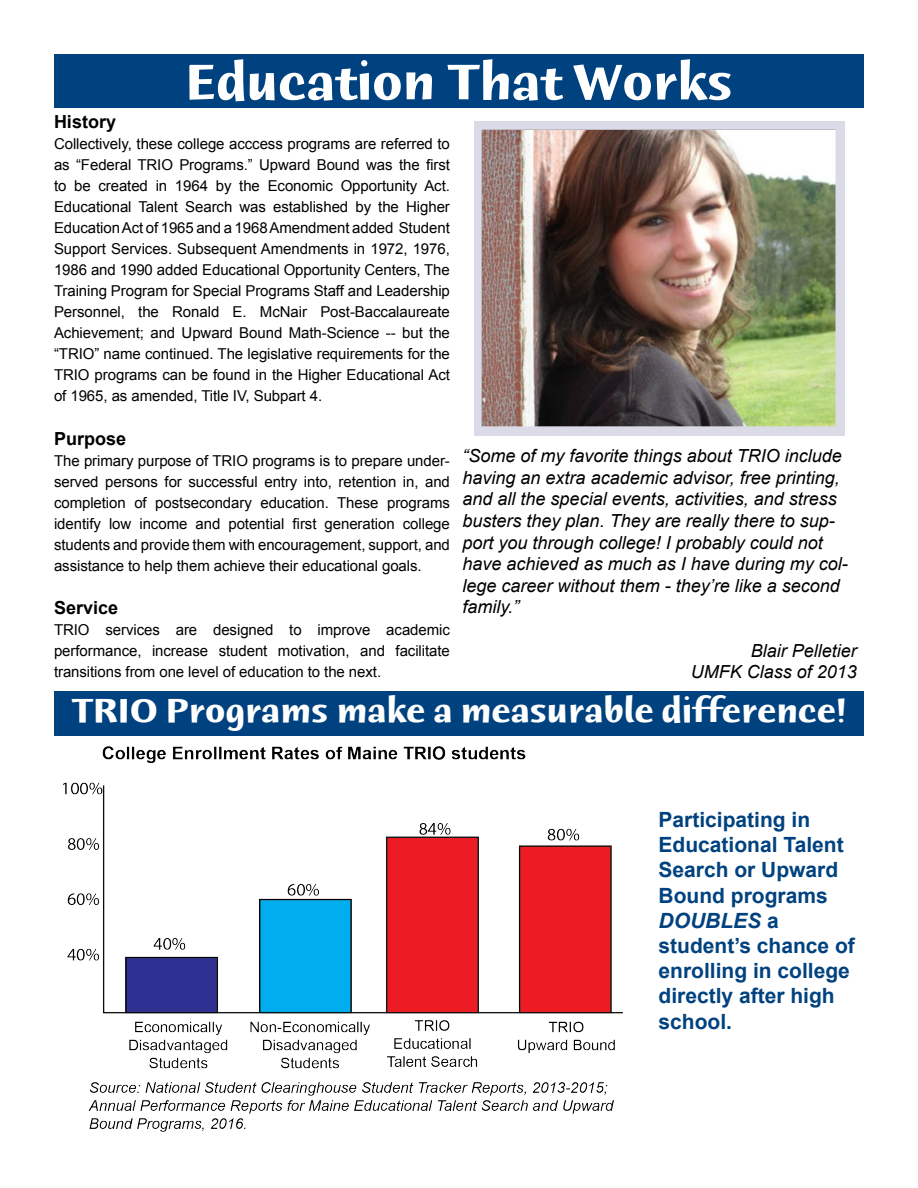
<style>
.page{position:relative;width:918px;height:1188px;background:#fff}
.page>*{position:absolute;margin:0;border:0;box-sizing:border-box;transform-origin:0 0}
.t1{font:54px "Humana Sans ITCTT Bold";color:#fff}
.t2{font:36px "Humana Sans ITCTT Bold";color:#fff}
.t3{font:700 21px/25.2px "Arial";color:#00427f}
.t4{font:italic 18px/21.6px "Arial";color:#000}
.t5{font:700 18px "Arial";color:#000}
.t6{font:15px/21px "Arial";letter-spacing:-.005em;color:#000;text-align:justify}
.s1{font-style:italic}
</style>
<div class="page">
<div style="left:474px;top:121px;width:371px;height:315px;background:#dbdae7"></div>
<img style="left:482px;top:130px;width:353px;height:296px">
<div style="left:54px;top:54px;width:810px;height:54px;background:#00427f"></div>
<img style="left:63px;top:746px;width:559px;height:386px">
<div style="left:54px;top:692px;width:810px;height:44px;background:#00427f"></div>
<h1 class="t1" style="left:185px;top:54px;width:549px">Education That Works</h1>
<p class="t5" style="left:54px;top:110px;width:64px">History</p>
<p class="t6" style="left:54px;top:134px;width:397px">Collectively, these college acccess programs are referred to as “Federal TRIO Programs.” Upward Bound was the first to be created in 1964 by the Economic Opportunity Act.<br>Educational Talent Search was established by the Higher Education Act of 1965 and a 1968 Amendment added Student Support Services. Subsequent Amendments in 1972, 1976, 1986 and 1990 added Educational Opportunity Centers, The Training Program for Special Programs Staff and Leadership Personnel, the Ronald E. McNair Post-Baccalaureate Achievement; and Upward Bound Math-Science -- but the “TRIO” name continued. The legislative requirements for the TRIO programs can be found in the Higher Educational Act of 1965, as amended, Title IV, Subpart 4.</p>
<p class="t5" style="left:54px;top:426px;width:74px">Purpose</p>
<p class="t6" style="left:54px;top:450px;width:397px">The primary purpose of TRIO programs is to prepare under&shy;served persons for successful entry into, retention in, and completion of postsecondary education. These programs identify low income and potential first generation college students and provide them with encouragement, support, and assistance to help them achieve their educational goals.</p>
<p class="t5" style="left:54px;top:595px;width:66px">Service</p>
<p class="t6" style="left:54px;top:619px;width:397px">TRIO services are designed to improve academic performance, increase student motivation, and facilitate transitions from one level of education to the next.</p>
<p class="t4" style="left:463px;top:445px;width:387px">“Some of my favorite things about TRIO include having an extra academic advisor, free printing, and all the special events, activities, and stress busters they plan. They are really there to sup&shy;port you through college! I probably could not have achieved as much as I have during my col&shy;lege career without them - they’re like a second family.”</p>
<p class="t4" style="left:691px;top:640px;width:168px;text-align:right">Blair Pelletier<br>UMFK Class of 2013</p>
<h2 class="t2" style="left:71px;top:691px;width:777px">TRIO Programs make a measurable difference!</h2>
<h3 class="t3" style="left:659px;top:808px;width:198px">Participating in<br>Educational Talent<br>Search or Upward<br>Bound programs<br><span class="s1">DOUBLES</span> a student’s chance of enrolling in college directly after high school.</h3>
</div>
